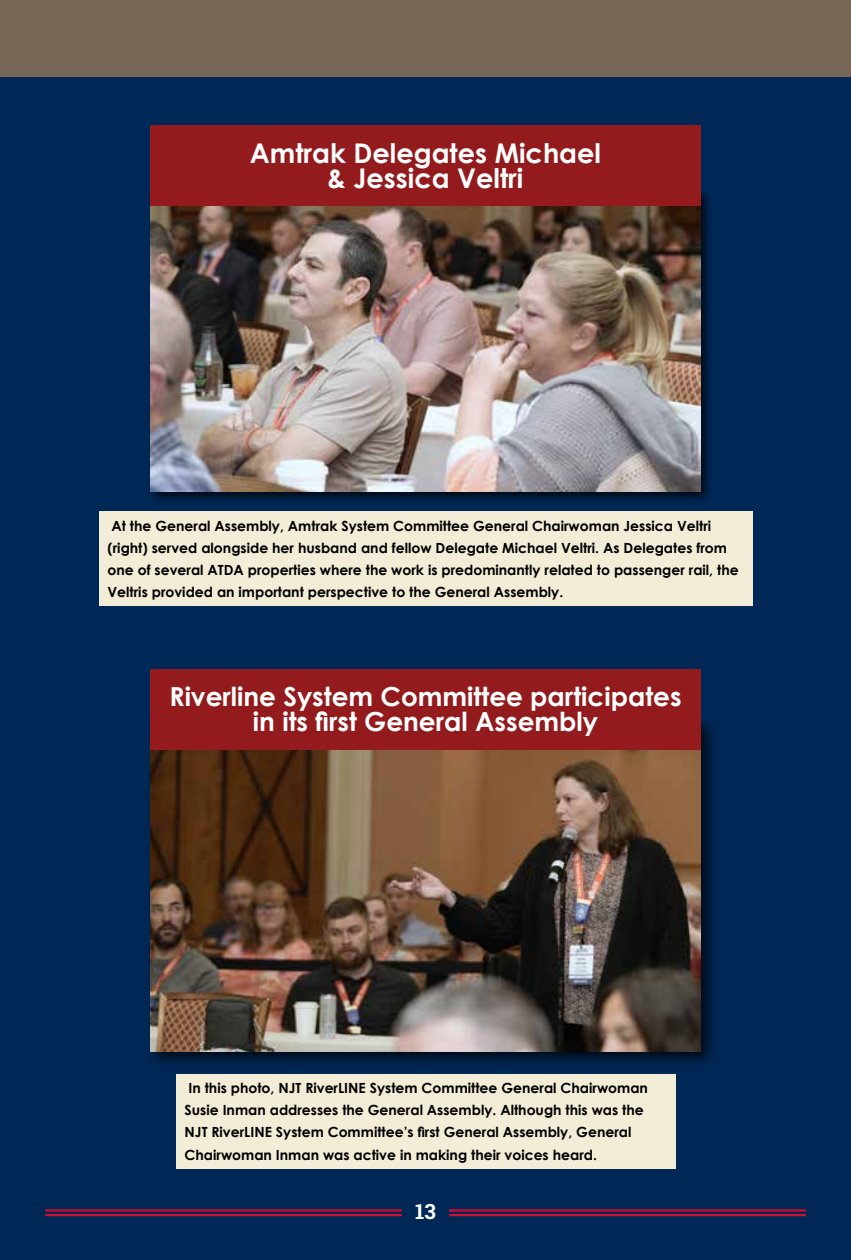
<style>
.page{position:relative;width:851px;height:1260px;background:#fff}
.page>*{position:absolute;margin:0;border:0;box-sizing:border-box;transform-origin:0 0}
.t1{font:700 27.12px/24.7px "Century Gothic";color:#fff;text-align:center}
.t2{font:700 26.25px/24.7px "Century Gothic";color:#fff;text-align:center}
.t3{font:700 21px "Roboto Slab";color:#fff}
.t4{font:700 14px/22.1px "Century Gothic";color:#000}
</style>
<div class="page">
<div style="left:0;top:0;width:850px;height:1260px;background:#002856"></div>
<div style="left:0;top:0;width:850px;height:77px;background:#766756"></div>
<hr style="left:45px;top:1209px;width:357px;height:3px;background:#ce0e2d">
<hr style="left:45px;top:1214px;width:357px;height:2px;background:#ce0e2d">
<hr style="left:449px;top:1209px;width:356px;height:3px;background:#ce0e2d">
<hr style="left:449px;top:1214px;width:356px;height:2px;background:#ce0e2d">
<div style="left:145px;top:714px;width:574px;height:356px;background:#000;opacity:.75"></div>
<img style="left:150px;top:749px;width:550px;height:302px">
<div style="left:147px;top:186px;width:567px;height:319px;background:#000;opacity:.75"></div>
<img style="left:151px;top:206px;width:549px;height:285px">
<div style="left:99px;top:512px;width:653px;height:94px;background:#f3edd7"></div>
<div style="left:176px;top:1074px;width:499px;height:94px;background:#f3edd7"></div>
<div style="left:150px;top:125px;width:550px;height:81px;background:#931b1d"></div>
<div style="left:150px;top:669px;width:550px;height:80px;background:#931b1d"></div>
<h1 class="t1" style="left:250px;top:140px;width:352px">Amtrak Delegates Michael &amp; Jessica Veltri</h1>
<p class="t4" style="left:107px;top:514px;width:632px">At the General Assembly, Amtrak System Committee General Chairwoman Jessica Veltri (right) served alongside her husband and fellow Delegate Michael Veltri. As Delegates from one of several ATDA properties where the work is predominantly related to passenger rail, the Veltris provided an important perspective to the General Assembly.</p>
<h2 class="t2" style="left:169px;top:683px;width:513px">Riverline System Committee participates in its first General Assembly</h2>
<p class="t4" style="left:185px;top:1076px;width:465px">In this photo, NJT RiverLINE System Committee General Chairwoman Susie Inman addresses the General Assembly. Although this was the NJT RiverLINE System Committee’s first General Assembly, General Chairwoman Inman was active in making their voices heard.</p>
<h3 class="t3" style="left:415px;top:1197px;width:22px">13</h3>
</div>
